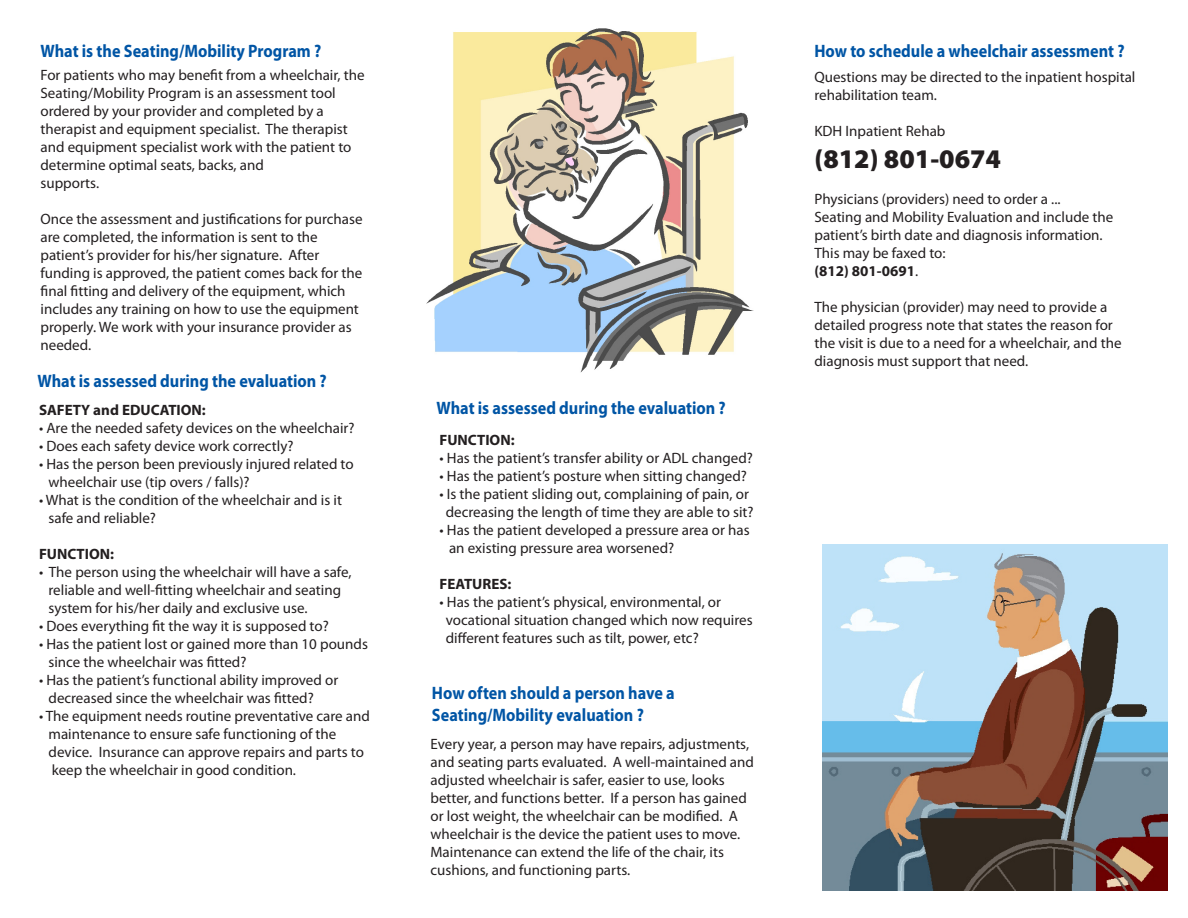
<style>
.page{position:relative;width:1188px;height:918px;background:#fff}
.page>*{position:absolute;margin:0;border:0;box-sizing:border-box;transform-origin:0 0}
.t1{font:900 27px "Myriad Pro";color:#231f20}
.t2{font:700 18px/21.6px "Myriad Pro";color:#0155a5;scale:.9 1}
.t3{font:15px/18px "Myriad Pro";color:#231f20}
.t4{font:700 15px "Myriad Pro";color:#231f20}
.s1{font-weight:700}
</style>
<div class="page">
<img style="left:426px;top:28px;width:328px;height:345px">
<img style="left:822px;top:544px;width:346px;height:346px">
<p class="t2" style="left:40px;top:40px;width:314px">What is the Seating/Mobility Program ?</p>
<p class="t3" style="left:40px;top:67px;width:326px">For patients who may benefit from a wheelchair, the Seating/Mobility Program is an assessment tool ordered by your provider and completed by a therapist and equipment specialist. The therapist and equipment specialist work with the patient to determine optimal seats, backs, and<br>supports.</p>
<p class="t3" style="left:40px;top:211px;width:324px">Once the assessment and justifications for purchase are completed, the information is sent to the patient’s provider for his/her signature. After funding is approved, the patient comes back for the final fitting and delivery of the equipment, which includes any training on how to use the equipment properly. We work with your insurance provider as needed.</p>
<p class="t2" style="left:38px;top:370px;width:323px">What is assessed during the evaluation ?</p>
<p class="t4" style="left:39px;top:401px;width:168px">SAFETY and EDUCATION:</p>
<p class="t3" style="left:39px;top:419px;width:317px">• Are the needed safety devices on the wheelchair?</p>
<p class="t3" style="left:39px;top:437px;width:256px">• Does each safety device work correctly?</p>
<p class="t3" style="left:49px;top:455px;width:307px;text-indent:-10px">• Has the person been previously injured related to wheelchair use (tip overs / falls)?</p>
<p class="t3" style="left:49px;top:491px;width:295px;text-indent:-10px">• What is the condition of the wheelchair and is it safe and reliable?</p>
<p class="t4" style="left:39px;top:545px;width:77px">FUNCTION:</p>
<p class="t3" style="left:49px;top:563px;width:305px;text-indent:-10px">• The person using the wheelchair will have a safe, reliable and well-fitting wheelchair and seating system for his/her daily and exclusive use.</p>
<p class="t3" style="left:39px;top:617px;width:291px">• Does everything fit the way it is supposed to?</p>
<p class="t3" style="left:49px;top:635px;width:321px;text-indent:-10px">• Has the patient lost or gained more than 10 pounds since the wheelchair was fitted?</p>
<p class="t3" style="left:49px;top:671px;width:291px;text-indent:-10px">• Has the patient’s functional ability improved or decreased since the wheelchair was fitted?</p>
<p class="t3" style="left:49px;top:707px;width:323px;text-indent:-10px">• The equipment needs routine preventative care and maintenance to ensure safe functioning of the device. Insurance can approve repairs and parts to keep the wheelchair in good condition.</p>
<p class="t2" style="left:436px;top:397px;width:323px">What is assessed during the evaluation ?</p>
<p class="t4" style="left:440px;top:431px;width:77px">FUNCTION:</p>
<p class="t3" style="left:440px;top:449px;width:315px">• Has the patient’s transfer ability or ADL changed?</p>
<p class="t3" style="left:440px;top:467px;width:309px">• Has the patient’s posture when sitting changed?</p>
<p class="t3" style="left:440px;top:485px;width:316px;text-align:center">• Is the patient sliding out, complaining of pain, or decreasing the length of time they are able to sit?</p>
<p class="t3" style="left:449px;top:521px;width:302px;text-indent:-10px">• Has the patient developed a pressure area or has an existing pressure area worsened?</p>
<p class="t4" style="left:440px;top:575px;width:73px">FEATURES:</p>
<p class="t3" style="left:446px;top:593px;width:308px;text-indent:-6px">• Has the patient’s physical, environmental, or vocational situation changed which now requires different features such as tilt, power, etc?</p>
<p class="t2" style="left:432px;top:682px;width:271px">How often should a person have a<br>Seating/Mobility evaluation ?</p>
<p class="t3" style="left:430px;top:736px;width:325px">Every year, a person may have repairs, adjustments, and seating parts evaluated. A well-maintained and adjusted wheelchair is safer, easier to use, looks better, and functions better. If a person has gained or lost weight, the wheelchair can be modified. A wheelchair is the device the patient uses to move.<br>Maintenance can extend the life of the chair, its cushions, and functioning parts.</p>
<p class="t2" style="left:814px;top:40px;width:346px">How to schedule a wheelchair assessment ?</p>
<p class="t3" style="left:815px;top:68px;width:322px">Questions may be directed to the inpatient hospital rehabilitation team.</p>
<p class="t3" style="left:815px;top:122px;width:132px">KDH Inpatient Rehab</p>
<h1 class="t1" style="left:814px;top:144px;width:188px">(812) 801-0674</h1>
<p class="t3" style="left:814px;top:190px;width:300px">Physicians (providers) need to order a ...<br>Seating and Mobility Evaluation and include the patient’s birth date and diagnosis information.<br>This may be faxed to:<br><span class="s1">(812) 801-0691</span>.</p>
<p class="t3" style="left:814px;top:298px;width:309px">The physician (provider) may need to provide a detailed progress note that states the reason for the visit is due to a need for a wheelchair, and the diagnosis must support that need.</p>
</div>
